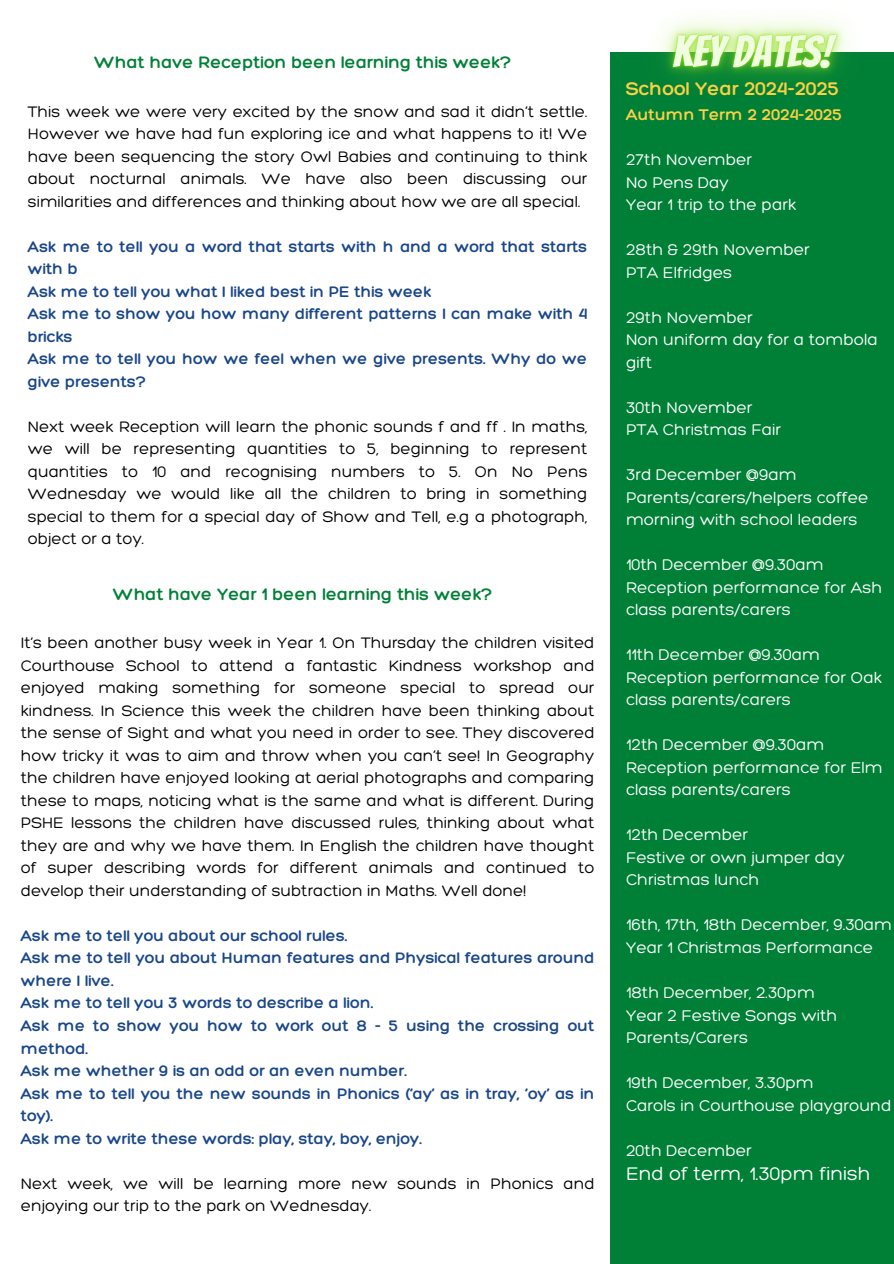
<style>
.page{position:relative;width:894px;height:1264px;background:#fff}
.page>*{position:absolute;margin:0;border:0;box-sizing:border-box;transform-origin:0 0}
.t1{font:300 19.8px "Hero";color:#fff}
.t2{font:300 19.8px "Hero";color:#fcd145}
.t3{font:300 18px "Hero";color:#008037}
.t4{font:300 16.8px/22.5px "Hero";color:#fff}
.t5{font:300 16.8px "Hero";color:#fcd145}
.t6{font:300 16.5px/22.5px "Hero";color:#000;text-align:justify}
.t7{font:300 16.5px/22.5px "Hero";color:#1a4789}
</style>
<div class="page">
<div style="left:609px;top:52px;width:284px;height:1211px;background:#008037"></div>
<img style="left:659px;top:18px;width:189px;height:61px">
<h2 class="t3" style="left:94px;top:51px;width:418px">What have Reception been learning this week?</h2>
<p class="t6" style="left:28px;top:100px;width:561px">This week we were very excited by the snow and sad it didn’t settle.<br>However we have had fun exploring ice and what happens to it! We have been sequencing the story Owl Babies and continuing to think about nocturnal animals. We have also been discussing our similarities and differences and thinking about how we are all special.</p>
<p class="t7" style="left:28px;top:235px;width:561px">Ask me to tell you a word that starts with h and a word that starts with b</p>
<p class="t7" style="left:28px;top:280px;width:405px">Ask me to tell you what I liked best in PE this week</p>
<p class="t7" style="left:28px;top:302px;width:561px">Ask me to show you how many different patterns I can make with 4 bricks</p>
<p class="t7" style="left:28px;top:347px;width:561px">Ask me to tell you how we feel when we give presents. Why do we give presents?</p>
<p class="t6" style="left:28px;top:415px;width:561px">Next week Reception will learn the phonic sounds f and ff . In maths, we will be representing quantities to 5, beginning to represent quantities to 10 and recognising numbers to 5. On No Pens Wednesday we would like all the children to bring in something special to them for a special day of Show and Tell, e.g a photograph, object or a toy.</p>
<p class="t3" style="left:113px;top:583px;width:381px">What have Year 1 been learning this week?</p>
<p class="t6" style="left:21px;top:631px;width:575px">It’s been another busy week in Year 1. On Thursday the children visited Courthouse School to attend a fantastic Kindness workshop and enjoyed making something for someone special to spread our kindness. In Science this week the children have been thinking about the sense of Sight and what you need in order to see. They discovered how tricky it was to aim and throw when you can’t see! In Geography the children have enjoyed looking at aerial photographs and comparing these to maps, noticing what is the same and what is different. During PSHE lessons the children have discussed rules, thinking about what they are and why we have them. In English the children have thought of super describing words for different animals and continued to develop their understanding of subtraction in Maths. Well done!</p>
<p class="t7" style="left:21px;top:923px;width:328px">Ask me to tell you about our school rules.</p>
<p class="t7" style="left:21px;top:946px;width:575px">Ask me to tell you about Human features and Physical features around where I live.</p>
<p class="t7" style="left:21px;top:991px;width:353px">Ask me to tell you 3 words to describe a lion.</p>
<p class="t7" style="left:21px;top:1013px;width:575px">Ask me to show you how to work out 8 - 5 using the crossing out method.</p>
<p class="t7" style="left:21px;top:1058px;width:387px">Ask me whether 9 is an odd or an even number.</p>
<p class="t7" style="left:21px;top:1081px;width:575px">Ask me to tell you the new sounds in Phonics (‘ay’ as in tray, ‘oy’ as in toy).</p>
<p class="t7" style="left:21px;top:1126px;width:402px">Ask me to write these words: play, stay, boy, enjoy.</p>
<h2 class="t6" style="left:21px;top:1171px;width:575px">Next week, we will be learning more new sounds in Phonics and enjoying our trip to the park on Wednesday.</h2>
<h2 class="t2" style="left:625px;top:76px;width:215px">School Year 2024-2025</h2>
<p class="t5" style="left:625px;top:104px;width:218px">Autumn Term 2 2024-2025</p>
<p class="t4" style="left:625px;top:148px;width:128px">27th November</p>
<p class="t4" style="left:625px;top:170px;width:104px">No Pens Day</p>
<p class="t4" style="left:625px;top:193px;width:172px">Year 1 trip to the park</p>
<p class="t4" style="left:625px;top:238px;width:185px">28th &amp; 29th November</p>
<p class="t4" style="left:625px;top:260px;width:108px">PTA Elfridges</p>
<p class="t4" style="left:625px;top:305px;width:128px">29th November</p>
<p class="t4" style="left:625px;top:328px;width:253px">Non uniform day for a tombola gift</p>
<p class="t4" style="left:625px;top:395px;width:128px">30th November</p>
<p class="t4" style="left:625px;top:418px;width:157px">PTA Christmas Fair</p>
<p class="t4" style="left:625px;top:463px;width:172px">3rd December @9am</p>
<p class="t4" style="left:625px;top:485px;width:244px">Parents/carers/helpers coffee morning with school leaders</p>
<p class="t4" style="left:625px;top:553px;width:199px">10th December @9.30am</p>
<p class="t4" style="left:625px;top:575px;width:258px">Reception performance for Ash class parents/carers</p>
<p class="t4" style="left:625px;top:643px;width:196px">11th December @9.30am</p>
<p class="t4" style="left:625px;top:665px;width:257px">Reception performance for Oak class parents/carers</p>
<p class="t4" style="left:625px;top:733px;width:200px">12th December @9.30am</p>
<p class="t4" style="left:625px;top:755px;width:258px">Reception performance for Elm class parents/carers</p>
<p class="t4" style="left:625px;top:823px;width:124px">12th December</p>
<p class="t4" style="left:625px;top:845px;width:220px">Festive or own jumper day</p>
<p class="t4" style="left:625px;top:868px;width:135px">Christmas lunch</p>
<p class="t4" style="left:625px;top:913px;width:268px">16th, 17th, 18th December, 9.30am</p>
<p class="t4" style="left:625px;top:935px;width:249px">Year 1 Christmas Performance</p>
<p class="t4" style="left:625px;top:980px;width:190px">18th December, 2.30pm</p>
<p class="t4" style="left:625px;top:1003px;width:213px">Year 2 Festive Songs with<br>Parents/Carers</p>
<p class="t4" style="left:625px;top:1070px;width:189px">19th December, 3.30pm</p>
<p class="t4" style="left:625px;top:1093px;width:267px">Carols in Courthouse playground</p>
<p class="t4" style="left:625px;top:1138px;width:127px">20th December</p>
<p class="t1" style="left:625px;top:1161px;width:246px">End of term, 1.30pm finish</p>
</div>
